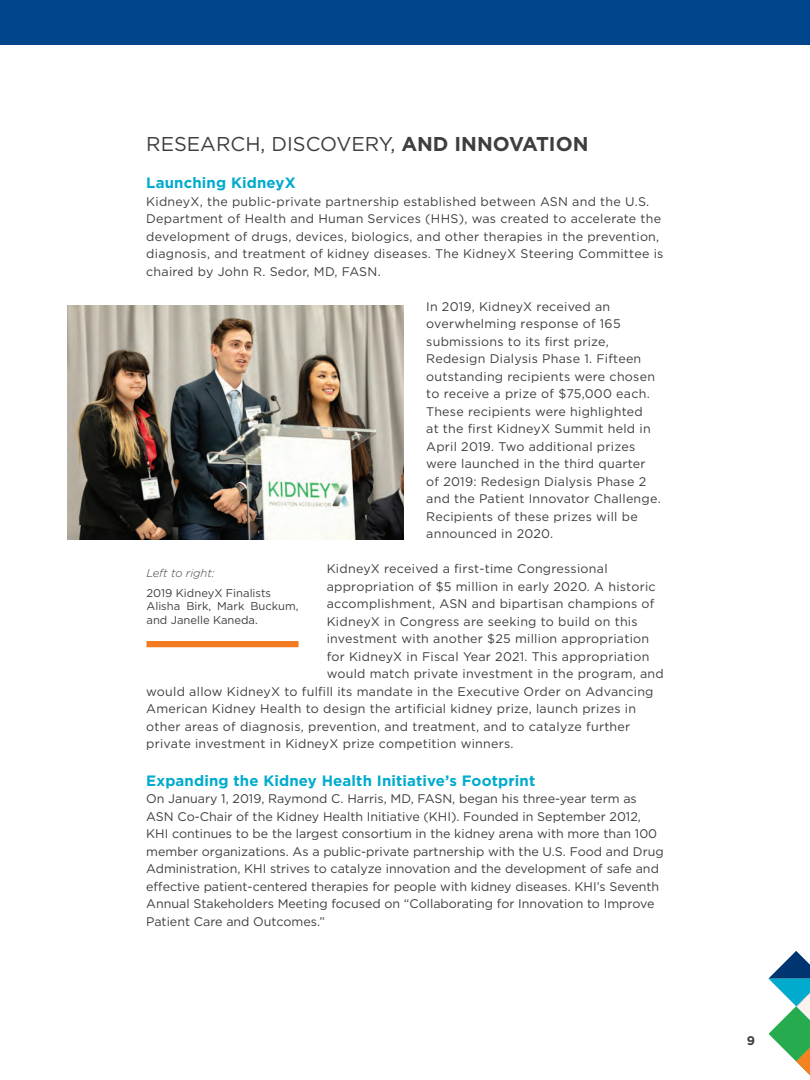
<style>
.page{position:relative;width:810px;height:1080px;background:#fff}
.page>*{position:absolute;margin:0;border:0;box-sizing:border-box;transform-origin:0 0}
.t1{font:20px "Gotham";color:#3e3e3f}
.t2{font:700 15px "Gotham";letter-spacing:.01em;color:#00abcd}
.t3{font:12.5px/17.5px "Gotham";letter-spacing:.02em;color:#3e3e3f}
.t4{font:12.5px/17.5px "Gotham";color:#3e3e3f}
.t5{font:700 12.5px "Gotham";color:#3e3e3f}
.t6{font:11.25px/13.8px "Gotham";color:#3e3e3f}
.t7{font:italic 300 11.25px "Gotham";color:#3e3e3f}
.s1{font-weight:700}
</style>
<div class="page">
<div style="left:0;top:0;width:810px;height:45px;background:#01468c"></div>
<svg style="left:769px;top:951px;width:41px;height:125px"></svg>
<img style="left:68px;top:305px;width:336px;height:235px">
<div style="left:146px;top:641px;width:153px;height:6px;background:#f27b22"></div>
<h1 class="t1" style="left:146px;top:131px;width:444px">RESEARCH, DISCOVERY, <span class="s1">AND INNOVATION</span></h1>
<p class="t2" style="left:146px;top:173px;width:151px">Launching KidneyX</p>
<p class="t3" style="left:146px;top:193px;width:519px">KidneyX, the public-private partnership established between ASN and the U.S.<br>Department of Health and Human Services (HHS), was created to accelerate the development of drugs, devices, biologics, and other therapies in the prevention, diagnosis, and treatment of kidney diseases. The KidneyX Steering Committee is chaired by John R. Sedor, MD, FASN.</p>
<p class="t3" style="left:426px;top:298px;width:236px">In 2019, KidneyX received an overwhelming response of 165 submissions to its first prize,<br>Redesign Dialysis Phase 1. Fifteen outstanding recipients were chosen to receive a prize of $75,000 each.<br>These recipients were highlighted<br>at the first KidneyX Summit held in<br>April 2019. Two additional prizes were launched in the third quarter of 2019: Redesign Dialysis Phase 2 and the Patient Innovator Challenge.<br>Recipients of these prizes will be announced in 2020.</p>
<p class="t3" style="left:327px;top:560px;width:282px">KidneyX received a first-time Congressional</p>
<p class="t3" style="left:327px;top:578px;width:330px">appropriation of $5 million in early 2020. A historic</p>
<p class="t3" style="left:327px;top:595px;width:329px">accomplishment, ASN and bipartisan champions of</p>
<p class="t3" style="left:327px;top:613px;width:312px">KidneyX in Congress are seeking to build on this</p>
<p class="t3" style="left:327px;top:630px;width:324px">investment with another $25 million appropriation</p>
<p class="t3" style="left:327px;top:648px;width:324px">for KidneyX in Fiscal Year 2021. This appropriation</p>
<p class="t3" style="left:327px;top:665px;width:339px">would match private investment in the program, and</p>
<p class="t3" style="left:146px;top:683px;width:509px">would allow KidneyX to fulfill its mandate in the Executive Order on Advancing</p>
<p class="t3" style="left:146px;top:700px;width:491px">American Kidney Health to design the artificial kidney prize, launch prizes in</p>
<p class="t3" style="left:146px;top:718px;width:486px">other areas of diagnosis, prevention, and treatment, and to catalyze further</p>
<p class="t3" style="left:146px;top:735px;width:369px">private investment in KidneyX prize competition winners.</p>
<p class="t2" style="left:146px;top:771px;width:391px">Expanding the Kidney Health Initiative’s Footprint</p>
<p class="t4" style="left:146px;top:790px;width:519px">On January 1, 2019, Raymond C. Harris, MD, FASN, began his three-year term as ASN Co-Chair of the Kidney Health Initiative (KHI). Founded in September 2012, KHI continues to be the largest consortium in the kidney arena with more than 100 member organizations. As a public-private partnership with the U.S. Food and Drug Administration, KHI strives to catalyze innovation and the development of safe and effective patient-centered therapies for people with kidney diseases. KHI’s Seventh Annual Stakeholders Meeting focused on “Collaborating for Innovation to Improve Patient Care and Outcomes.”</p>
<p class="t7" style="left:146px;top:566px;width:70px">Left to right:</p>
<p class="t6" style="left:146px;top:586px;width:154px">2019 KidneyX Finalists<br>Alisha Birk, Mark Buckum, and Janelle Kaneda.</p>
<p class="t5" style="left:747px;top:1032px;width:10px">9</p>
</div>
